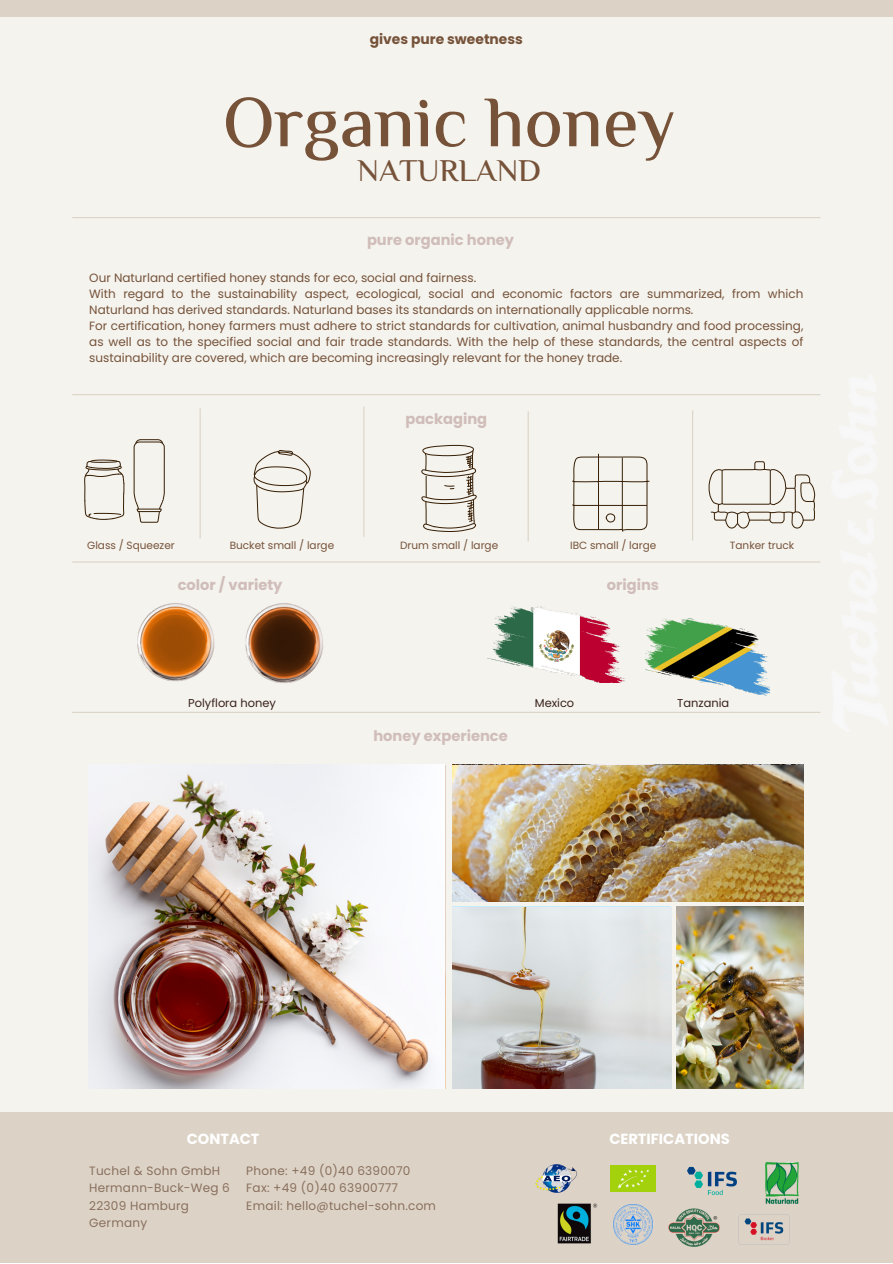
<style>
.page{position:relative;width:893px;height:1264px;background:#fff}
.page>*{position:absolute;margin:0;border:0;box-sizing:border-box;transform-origin:0 0}
.t1{font:500 72.15px "El Messiri";color:#765239}
.t2{font:500 31.65px "El Messiri";color:#765239}
.t3{font:700 14.7px "Poppins";color:#d0bdb9}
.t4{font:700 14.7px "Poppins";color:#fff}
.t5{font:700 13.8px "Poppins";color:#765239}
.t6{font:12px/16px "Poppins";color:#765239}
.t7{font:12px/17.1px "Poppins";letter-spacing:.02em;color:#896f5d}
.t8{font:11.4px "Poppins";color:#39221b}
.t9{font:10.5px "Poppins";color:#765239}
</style>
<div class="page">
<div style="left:0;top:0;width:892px;height:1262px;background:#f4f3ee"></div>
<img style="left:676px;top:906px;width:127px;height:182px">
<hr style="left:363px;top:406px;width:1px;height:131px;background:#dcd3c6">
<hr style="left:72px;top:394px;width:748px;height:1px;background:#dcd3c6">
<hr style="left:72px;top:217px;width:748px;height:1px;background:#dcd3c6">
<hr style="left:72px;top:561px;width:748px;height:1px;background:#dcd3c6">
<hr style="left:72px;top:711px;width:748px;height:2px;background:#dcd3c6">
<div style="left:0;top:0;width:892px;height:16px;background:#dcd3c6"></div>
<hr style="left:527px;top:411px;width:1px;height:130px;background:#dcd3c6">
<hr style="left:199px;top:408px;width:2px;height:130px;background:#dcd3c6">
<hr style="left:692px;top:410px;width:1px;height:130px;background:#dcd3c6">
<svg style="left:84px;top:459px;width:40px;height:61px"></svg>
<svg style="left:133px;top:439px;width:32px;height:84px"></svg>
<svg style="left:253px;top:450px;width:58px;height:79px"></svg>
<svg style="left:572px;top:454px;width:78px;height:78px"></svg>
<svg style="left:421px;top:444px;width:56px;height:88px"></svg>
<svg style="left:708px;top:461px;width:106px;height:68px"></svg>
<div style="left:0;top:1112px;width:892px;height:150px;background:#dcd3c6"></div>
<img style="left:535px;top:1164px;width:42px;height:29px">
<img style="left:610px;top:1165px;width:45px;height:26px">
<img style="left:687px;top:1166px;width:50px;height:30px">
<img style="left:738px;top:1214px;width:52px;height:31px">
<img style="left:613px;top:1204px;width:39px;height:39px">
<img style="left:557px;top:1203px;width:41px;height:41px">
<img style="left:668px;top:1208px;width:52px;height:39px">
<img style="left:765px;top:1162px;width:34px;height:42px">
<img style="left:245px;top:603px;width:78px;height:80px">
<img style="left:645px;top:618px;width:124px;height:77px">
<img style="left:487px;top:607px;width:138px;height:75px">
<img style="left:137px;top:603px;width:78px;height:79px">
<img style="left:452px;top:765px;width:351px;height:136px">
<img style="left:88px;top:765px;width:357px;height:323px">
<img style="left:452px;top:907px;width:219px;height:181px">
<p class="t5" style="left:370px;top:30px;width:155px">gives pure sweetness</p>
<p class="t1" style="left:223px;top:79px;width:454px">Organic honey</p>
<p class="t2" style="left:357px;top:152px;width:185px">NATURLAND</p>
<p class="t3" style="left:367px;top:229px;width:149px">pure organic honey</p>
<p class="t6" style="left:89px;top:270px;width:388px">Our Naturland certified honey stands for eco, social and fairness.</p>
<p class="t6" style="left:89px;top:286px;width:715px">With regard to the sustainability aspect, ecological, social and economic factors are summarized, from which<br>Naturland has derived standards. Naturland bases its standards on internationally applicable norms.</p>
<p class="t6" style="left:89px;top:318px;width:715px;text-align:justify">For certification, honey farmers must adhere to strict standards for cultivation, animal husbandry and food processing, as well as to the specified social and fair trade standards. With the help of these standards, the central aspects of sustainability are covered, which are becoming increasingly relevant for the honey trade.</p>
<p class="t3" style="left:405px;top:408px;width:83px">packaging</p>
<p class="t9" style="left:87px;top:538px;width:89px">Glass / Squeezer</p>
<p class="t9" style="left:230px;top:538px;width:106px">Bucket small / large</p>
<p class="t9" style="left:400px;top:538px;width:99px">Drum small / large</p>
<p class="t9" style="left:570px;top:538px;width:88px">IBC small / large</p>
<p class="t9" style="left:729px;top:538px;width:66px">Tanker truck</p>
<p class="t3" style="left:178px;top:575px;width:106px">color / variety</p>
<p class="t3" style="left:607px;top:575px;width:54px">origins</p>
<p class="t8" style="left:188px;top:694px;width:89px">Polyflora honey</p>
<p class="t8" style="left:534px;top:694px;width:41px">Mexico</p>
<p class="t8" style="left:677px;top:695px;width:54px">Tanzania</p>
<p class="t3" style="left:373px;top:725px;width:136px">honey experience</p>
<p class="t4" style="left:187px;top:1128px;width:74px">CONTACT</p>
<p class="t4" style="left:609px;top:1128px;width:122px">CERTIFICATIONS</p>
<p class="t7" style="left:89px;top:1162px;width:132px">Tuchel &amp; Sohn GmbH</p>
<p class="t7" style="left:89px;top:1179px;width:142px">Hermann-Buck-Weg 6</p>
<p class="t7" style="left:89px;top:1196px;width:101px">22309 Hamburg<br>Germany</p>
<p class="t7" style="left:246px;top:1162px;width:166px">Phone: +49 (0)40 6390070</p>
<p class="t7" style="left:246px;top:1179px;width:153px">Fax: +49 (0)40 63900777</p>
<p class="t7" style="left:246px;top:1196px;width:191px">Email: hello@tuchel-sohn.com</p>
</div>
